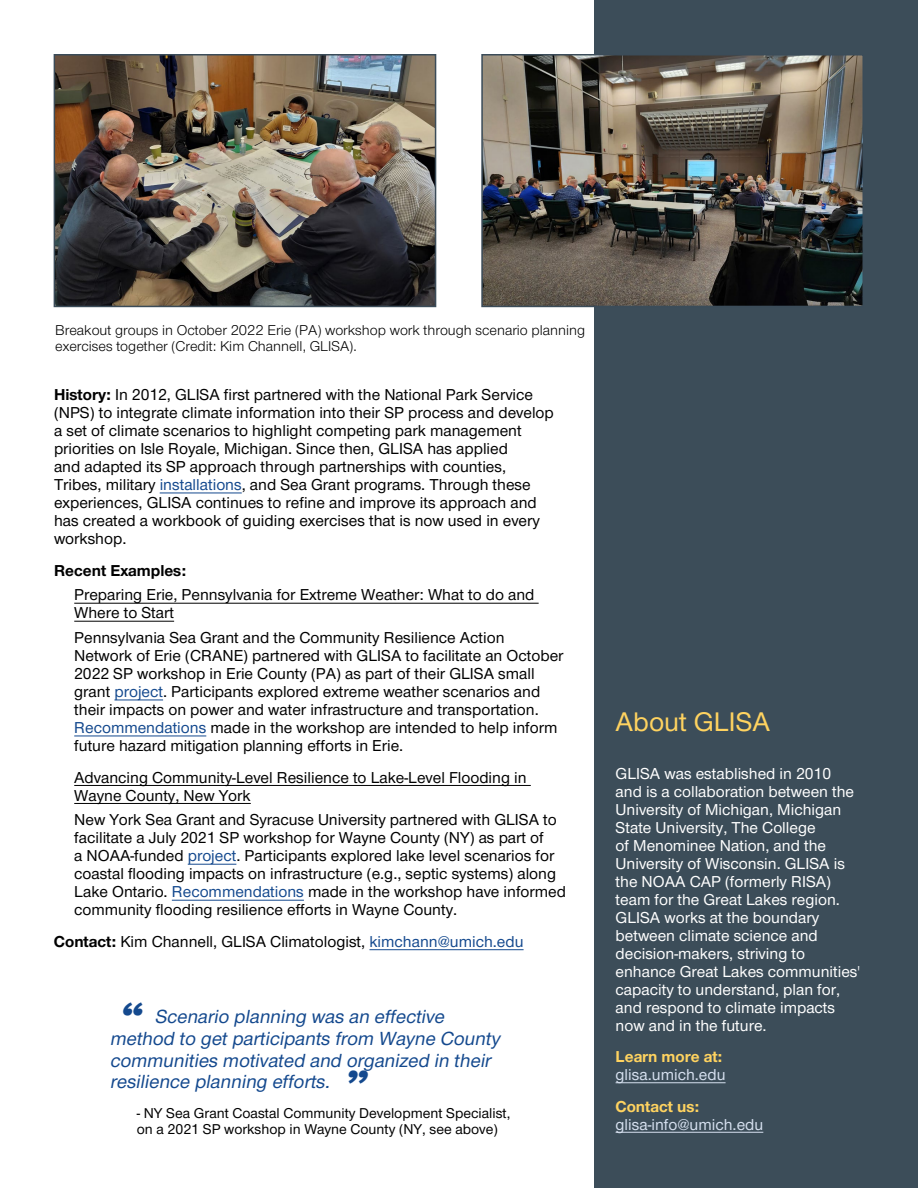
<style>
.page{position:relative;width:918px;height:1188px;background:#fff}
.page>*{position:absolute;margin:0;border:0;box-sizing:border-box;transform-origin:0 0}
.t1{font:italic 39px "Peachy Keen JF";color:#14498e}
.t2{font:25.5px "Nimbus Sans DV";color:#ffd360}
.t3{font:italic 18px/21.6px "Nimbus Sans DV";color:#14498e}
.t4{font:15px/18px "Nimbus Sans DV";color:#000}
.t5{font:15px/18px "Nimbus Sans DV";color:#fff}
.t6{font:15px "Nimbus Sans DV";color:#d6e0ef}
.t7{font:700 15px "Nimbus Sans DV";color:#ffd360}
.t8{font:700 15px "Nimbus Sans DV";color:#000}
.t9{font:300 13.5px/16.2px "Nimbus Sans DV";color:#000}
.t10{font:13.5px/16.2px "Nimbus Sans DV";color:#000}
.s1{font-weight:700}
.s2{color:#14498e}
</style>
<div class="page">
<div style="left:594px;top:0;width:324px;height:1188px;background:#3c4d59"></div>
<hr style="left:160px;top:493px;width:82px;height:1px;background:#14498e">
<hr style="left:74px;top:603px;width:465px;height:1px;background:#000">
<hr style="left:74px;top:621px;width:100px;height:1px;background:#000">
<hr style="left:114px;top:700px;width:49px;height:1px;background:#14498e">
<hr style="left:74px;top:736px;width:132px;height:1px;background:#14498e">
<hr style="left:74px;top:785px;width:457px;height:1px;background:#000">
<hr style="left:74px;top:803px;width:177px;height:1px;background:#000">
<hr style="left:188px;top:864px;width:48px;height:1px;background:#14498e">
<hr style="left:172px;top:900px;width:132px;height:1px;background:#14498e">
<hr style="left:369px;top:949px;width:155px;height:1px;background:#14498e">
<hr style="left:616px;top:1082px;width:110px;height:1px;background:#d6e0ef">
<hr style="left:616px;top:1132px;width:147px;height:1px;background:#d6e0ef">
<img style="left:57px;top:57px;width:376px;height:247px">
<div style="left:54px;top:54px;width:382px;height:253px;border:2px solid #3b4c59"></div>
<img style="left:484px;top:57px;width:377px;height:247px">
<div style="left:481px;top:54px;width:383px;height:253px;border:2px solid #3b4c59"></div>
<p class="t9" style="left:55px;top:323px;width:531px">Breakout groups in October 2022 Erie (PA) workshop work through scenario planning exercises together (Credit: Kim Channell, GLISA).</p>
<p class="t4" style="left:54px;top:387px;width:501px"><span class="s1">History:</span> In 2012, GLISA first partnered with the National Park Service (NPS) to integrate climate information into their SP process and develop a set of climate scenarios to highlight competing park management priorities on Isle Royale, Michigan. Since then, GLISA has applied<br>and adapted its SP approach through partnerships with counties, Tribes, military <span class="s2">installations</span>, and Sea Grant programs. Through these experiences, GLISA continues to refine and improve its approach and has created a workbook of guiding exercises that is now used in every workshop.</p>
<p class="t8" style="left:54px;top:558px;width:134px">Recent Examples:</p>
<p class="t4" style="left:74px;top:587px;width:462px">Preparing Erie, Pennsylvania for Extreme Weather: What to do and<br>Where to Start</p>
<p class="t4" style="left:74px;top:630px;width:491px">Pennsylvania Sea Grant and the Community Resilience Action Network of Erie (CRANE) partnered with GLISA to facilitate an October 2022 SP workshop in Erie County (PA) as part of their GLISA small grant <span class="s2">project</span>. Participants explored extreme weather scenarios and their impacts on power and water infrastructure and transportation.<br><span class="s2">Recommendations</span> made in the workshop are intended to help inform future hazard mitigation planning efforts in Erie.</p>
<p class="t4" style="left:74px;top:769px;width:454px">Advancing Community-Level Resilience to Lake-Level Flooding in<br>Wayne County, New York</p>
<p class="t4" style="left:74px;top:812px;width:493px">New York Sea Grant and Syracuse University partnered with GLISA to facilitate a July 2021 SP workshop for Wayne County (NY) as part of<br>a NOAA-funded <span class="s2">project</span>. Participants explored lake level scenarios for coastal flooding impacts on infrastructure (e.g., septic systems) along Lake Ontario. <span class="s2">Recommendations</span> made in the workshop have informed community flooding resilience efforts in Wayne County.</p>
<p class="t4" style="left:54px;top:933px;width:471px"><span class="s1">Contact:</span> Kim Channell, GLISA Climatologist, <span class="s2">kimchann@umich.edu</span></p>
<h1 class="t1" style="left:118px;top:989px;width:33px">“</h1>
<p class="t3" style="left:110px;top:1007px;width:396px;text-indent:45px">Scenario planning wasan effective method to getparticipantsfrom Wayne County communitiesmotivated and organized in their resilience planning efforts.</p>
<p class="t10" style="left:137px;top:1106px;width:375px">- NY Sea Grant Coastal Community Development Specialist, on a 2021 SP workshop in Wayne County (NY, see above)</p>
<h1 class="t1" style="left:373px;top:1097px;width:33px;rotate:-180deg">“</h1>
<h2 class="t2" style="left:616px;top:703px;width:156px">About GLISA</h2>
<p class="t5" style="left:616px;top:765px;width:246px">GLISA was established in 2010 and is a collaboration between the<br>University of Michigan, Michigan<br>State University, The College<br>of Menominee Nation, and the<br>University of Wisconsin. GLISA is the NOAA CAP (formerly RISA) team for the Great Lakes region.<br>GLISA works at the boundary between climate science and decision-makers, striving to enhance Great Lakes communities' capacity to understand, plan for, and respond to climate impacts now and in the future.</p>
<p class="t7" style="left:616px;top:1044px;width:108px">Learn more at:</p>
<p class="t6" style="left:616px;top:1063px;width:111px">glisa.umich.edu</p>
<p class="t7" style="left:616px;top:1094px;width:85px">Contact us:</p>
<p class="t6" style="left:616px;top:1113px;width:149px">glisa-info@umich.edu</p>
</div>
